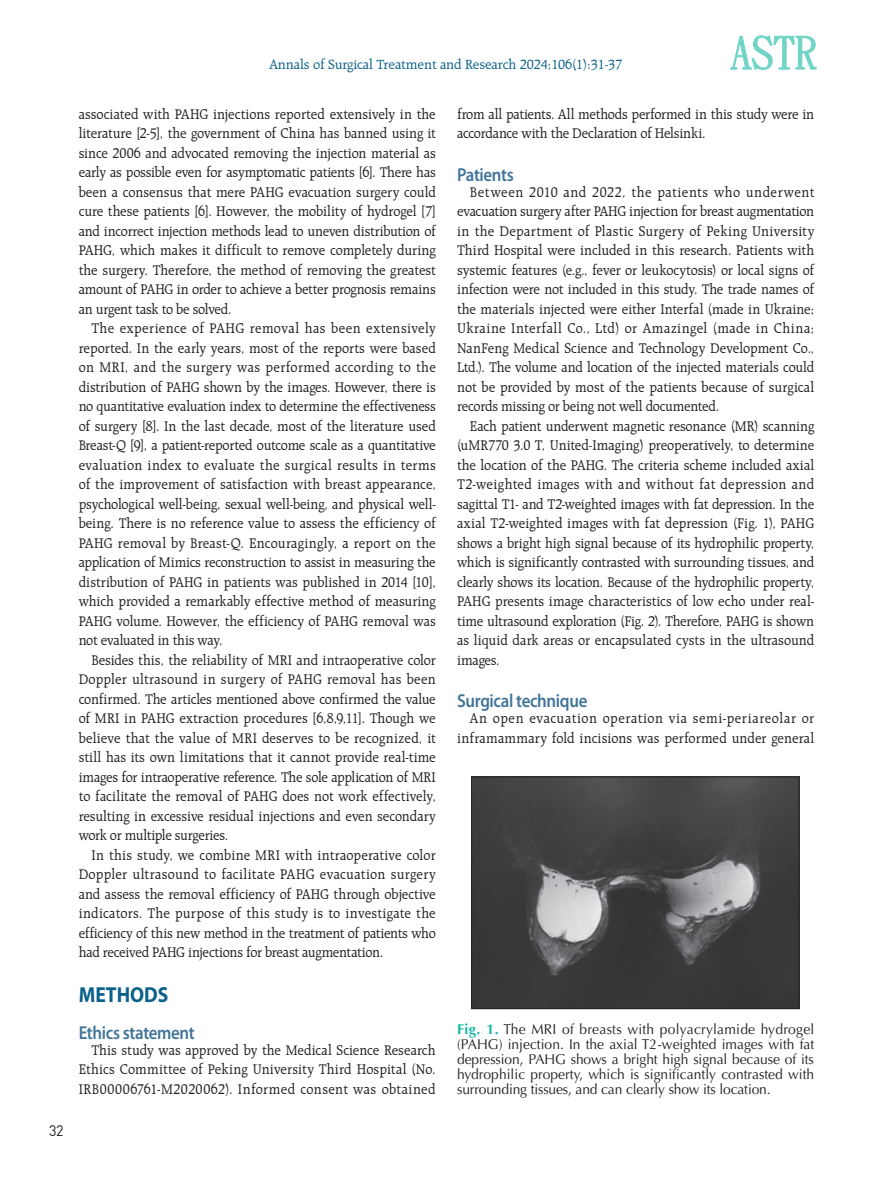
<style>
.page{position:relative;width:893px;height:1191px;background:#fff}
.page>*{position:absolute;margin:0;border:0;box-sizing:border-box;transform-origin:0 0}
.서론_1st{font:700 21.75px "Myriad Pro";color:#0b6189;scale:.9 1}
._1__2nd{font:600 18.75px "Myriad Pro";letter-spacing:-.02em;color:#417599;scale:.9 1}
.본문{font:15px/19.5px "Raleigh BT";letter-spacing:-.01em;color:#231f20;text-align:justify;scale:.94 1}
.본문-2{font:15px/19.5px "Raleigh BT";letter-spacing:.02em;color:#231f20;text-align:right;scale:.94 1}
.t1{font:15px "Dinreg";color:#231f20;scale:.95 1}
.그림_캡션{font:14.25px/15px "Optima LT Std";letter-spacing:-.01em;color:#231f20;text-align:justify}
.t2{font:14.25px "Raleigh BT";letter-spacing:-.01em;color:#0b6189}
.s1{font-weight:700;color:#11b9a0}
</style>
<div class="page">
<svg style="left:730px;top:35px;width:87px;height:35px"></svg>
<img style="left:473px;top:778px;width:324px;height:229px">
<div style="left:471px;top:776px;width:328px;height:233px;border:1px solid #231f20"></div>
<p class="t1" style="left:49px;top:1121px;width:17px">32</p>
<p class="t2" style="left:270px;top:56px;width:354px">Annals of Surgical Treatment and Research 2024;106(1):31-37</p>
<p class="본문" style="left:79px;top:104px;width:382px">associated with PAHG injections reported extensively in the literature [2-5], the government of China has banned using it since 2006 and advocated removing the injection material as early as possible even for asymptomatic patients [6]. There has been a consensus that mere PAHG evacuation surgery could cure these patients [6]. However, the mobility of hydrogel [7] and incorrect injection methods lead to uneven distribution of PAHG, which makes it difficult to remove completely during the surgery. Therefore, the method of removing the greatest amount of PAHG in order to achieve a better prognosis remains an urgent task to be solved.</p>
<p class="본문" style="left:79px;top:318px;width:382px;text-indent:13px">The experience of PAHG removal has been extensively reported. In the early years, most of the reports were based on MRI, and the surgery was performed according to the distribution of PAHG shown by the images. However, there is no quantitative evaluation index to determine the effectiveness of surgery [8]. In the last decade, most of the literature used Breast-Q [9], a patient-reported outcome scale as a quantitative evaluation index to evaluate the surgical results in terms of the improvement of satisfaction with breast appearance, psychological well-being, sexual well-being, and physical well&shy;being. There is no reference value to assess the efficiency of PAHG removal by Breast-Q. Encouragingly, a report on the application of Mimics reconstruction to assist in measuring the distribution of PAHG in patients was published in 2014 [10], which provided a remarkably effective method of measuring PAHG volume. However, the efficiency of PAHG removal was not evaluated in this way.</p>
<p class="본문" style="left:79px;top:650px;width:382px;text-indent:13px">Besides this, the reliability of MRI and intraoperative color Doppler ultrasound in surgery of PAHG removal has been confirmed. The articles mentioned above confirmed the value of MRI in PAHG extraction procedures [6,8,9,11]. Though we believe that the value of MRI deserves to be recognized, it still has its own limitations that it cannot provide real-time images for intraoperative reference. The sole application of MRI to facilitate the removal of PAHG does not work effectively, resulting in excessive residual injections and even secondary work or multiple surgeries.</p>
<p class="본문" style="left:79px;top:845px;width:382px;text-indent:13px">In this study, we combine MRI with intraoperative color Doppler ultrasound to facilitate PAHG evacuation surgery and assess the removal efficiency of PAHG through objective indicators. The purpose of this study is to investigate the efficiency of this new method in the treatment of patients who had received PAHG injections for breast augmentation.</p>
<p class="서론_1st" style="left:79px;top:980px;width:101px">METHODS</p>
<p class="_1__2nd" style="left:79px;top:1020px;width:130px">Ethics statement</p>
<p class="본문" style="left:79px;top:1040px;width:381px;text-indent:13px">This study was approved by the Medical Science Research Ethics Committee of Peking University Third Hospital (No.<br>IRB00006761-M2020062). Informed consent was obtained</p>
<p class="본문" style="left:457px;top:104px;width:381px">from all patients. All methods performed in this study were in accordance with the Declaration of Helsinki.</p>
<p class="_1__2nd" style="left:457px;top:162px;width:64px">Patients</p>
<p class="본문" style="left:457px;top:182px;width:382px;text-indent:13px">Between 2010 and 2022, the patients who underwent evacuation surgery after PAHG injection for breast augmentation in the Department of Plastic Surgery of Peking University Third Hospital were included in this research. Patients with systemic features (e.g., fever or leukocytosis) or local signs of infection were not included in this study. The trade names of the materials injected were either Interfal (made in Ukraine; Ukraine Interfall Co., Ltd) or Amazingel (made in China; NanFeng Medical Science and Technology Development Co., Ltd.). The volume and location of the injected materials could not be provided by most of the patients because of surgical records missing or being not well documented.</p>
<p class="본문" style="left:457px;top:416px;width:382px;text-indent:13px">Each patient underwent magnetic resonance (MR) scanning (uMR770 3.0 T, United-Imaging) preoperatively, to determine the location of the PAHG. The criteria scheme included axial T2-weighted images with and without fat depression and sagittal T1- and T2-weighted images with fat depression. In the axial T2-weighted images with fat depression (Fig. 1), PAHG shows a bright high signal because of its hydrophilic property, which is significantly contrasted with surrounding tissues, and clearly shows its location. Because of the hydrophilic property, PAHG presents image characteristics of low echo under real&shy;time ultrasound exploration (Fig. 2). Therefore, PAHG is shown as liquid dark areas or encapsulated cysts in the ultrasound images.</p>
<p class="_1__2nd" style="left:457px;top:689px;width:146px">Surgical technique</p>
<p class="본문-2" style="left:457px;top:708px;width:381px">An open evacuation operation via semi-periareolar or inframammary fold incisions was performed under general</p>
<p class="그림_캡션" style="left:457px;top:1021px;width:359px"><span class="s1">Fig. 1.</span> The MRI of breasts with polyacrylamide hydrogel (PAHG) injection. In the axial T2-weighted images with fat depression, PAHG shows a bright high signal because of its hydrophilic property, which is significantly contrasted with surrounding tissues, and can clearly show its location.</p>
</div>
